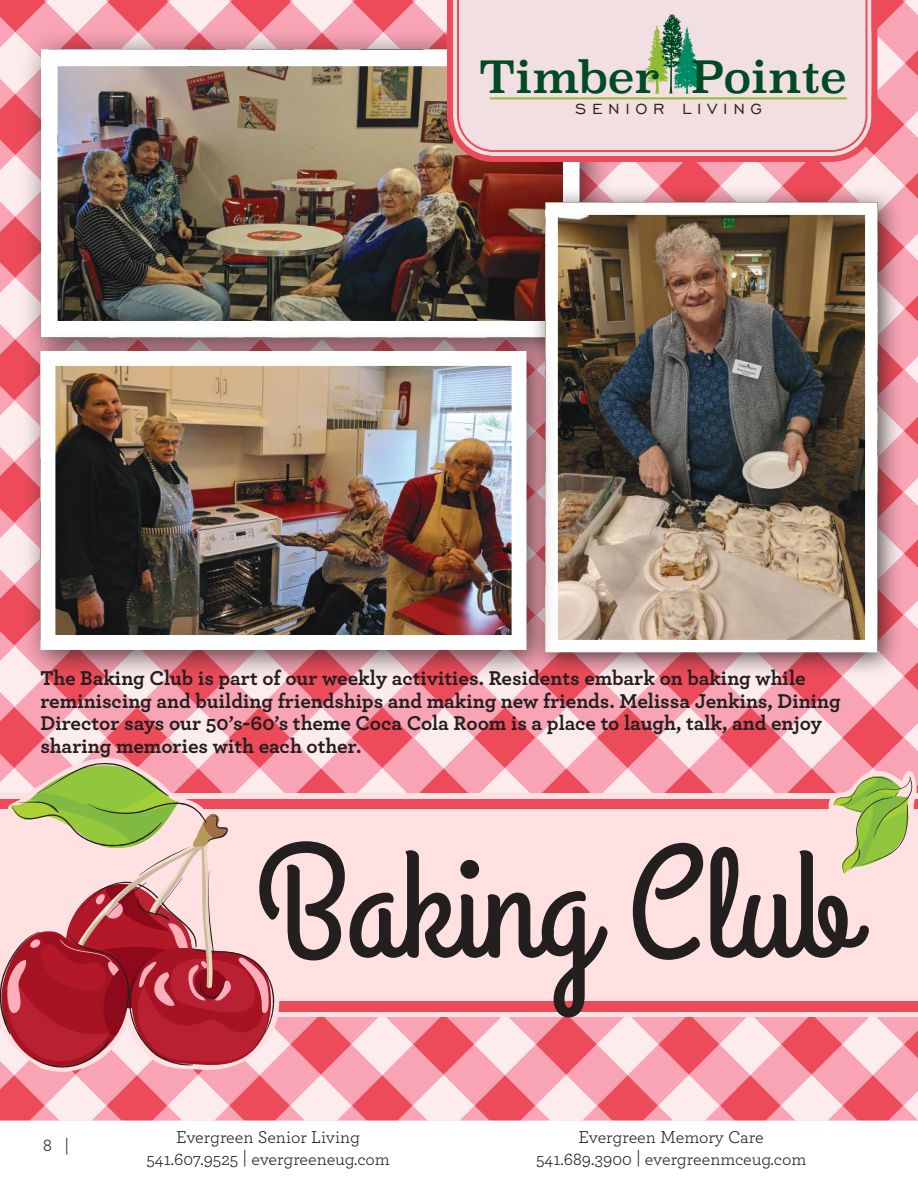
<style>
.page{position:relative;width:918px;height:1188px;background:#fff}
.page>*{position:absolute;margin:0;border:0;box-sizing:border-box;transform-origin:0 0}
.t1{font:155.25px "Grand Hotel";color:#241f1f}
.t2{font:43.95px "Superclarendon";color:#004b24}
.t3{font:700 21px/22.5px "Archer Pro";color:#241f1f}
.t4{font:18.9px "Engravers Gothic BT";letter-spacing:.3em;color:#241f1f}
.t5{font:18px/21.6px "Archer Pro";color:#241f1f;text-align:center}
</style>
<div class="page">
<img style="left:0;top:0;width:918px;height:1121px">
<hr style="left:490px;top:97px;width:357px;height:2px;background:#90bc33">
<div style="left:529px;top:186px;width:374px;height:492px;background:#241f1f;opacity:.75"></div>
<img style="left:558px;top:202px;width:320px;height:449px">
<div style="left:545px;top:202px;width:332px;height:450px;border:12px solid #fff"></div>
<div style="left:21px;top:331px;width:536px;height:349px;background:#241f1f;opacity:.75"></div>
<img style="left:40px;top:351px;width:471px;height:289px">
<h2 class="t2" style="left:479px;top:48px;width:369px">Timber Pointe</h2>
<p class="t4" style="left:575px;top:98px;width:189px">SENIOR LIVING</p>
<p class="t3" style="left:40px;top:665px;width:802px">The Baking Club is part of our weekly activities. Residents embark on baking while reminiscing and building friendships and making new friends. Melissa Jenkins, Dining Director says our 50’s-60’s theme Coca Cola Room is a place to laugh, talk, and enjoy sharing memories with each other.</p>
<h1 class="t1" style="left:256px;top:807px;width:599px">Baking Club</h1>
<p class="t5" style="left:43px;top:1133px;width:27px">8 |</p>
<p class="t5" style="left:536px;top:1125px;width:272px">Evergreen Memory Care<br>541.689.3900 | evergreenmceug.com</p>
<p class="t5" style="left:146px;top:1125px;width:245px">Evergreen Senior Living<br>541.607.9525 | evergreeneug.com</p>
</div>
